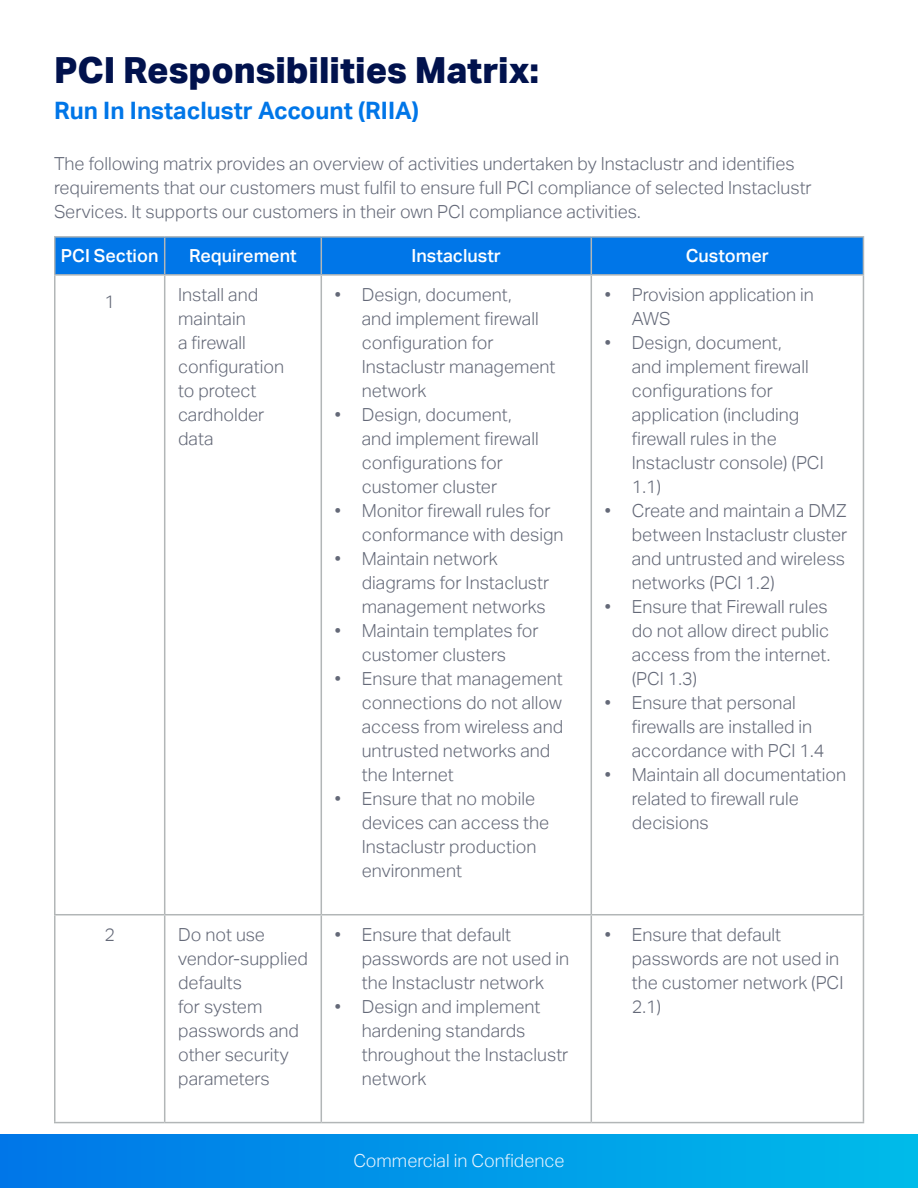
<style>
.page{position:relative;width:918px;height:1188px;background:#fff}
.page>*{position:absolute;margin:0;border:0;box-sizing:border-box;transform-origin:0 0}
.t1{font:800 36px "Aktiv Grotesk";color:#01124d}
.t2{font:700 24px "Aktiv Grotesk";color:#0076e8}
.t3{font:300 18px/24px "Aktiv Grotesk";color:#646978}
.t4{font:500 18px "Aktiv Grotesk";color:#fff}
.t5{font:300 18px "Aktiv Grotesk";color:#e7f3ff}
</style>
<div class="page">
<div style="left:0;top:1134px;width:918px;height:54px;background:linear-gradient(to right,#0076e8,#00bbe9)"></div>
<div style="left:56px;top:238px;width:807px;height:36px;background:#0076e8"></div>
<hr style="left:54px;top:276px;width:2px;height:638px;background:#b2b6b7">
<hr style="left:164px;top:276px;width:1px;height:638px;background:#b2b6b7">
<hr style="left:321px;top:276px;width:1px;height:638px;background:#b2b6b7">
<hr style="left:591px;top:276px;width:1px;height:638px;background:#b2b6b7">
<hr style="left:863px;top:276px;width:1px;height:638px;background:#b2b6b7">
<hr style="left:54px;top:914px;width:111px;height:1px;background:#b2b6b7">
<hr style="left:54px;top:915px;width:2px;height:207px;background:#b2b6b7">
<hr style="left:165px;top:914px;width:156px;height:1px;background:#b2b6b7">
<hr style="left:164px;top:915px;width:1px;height:207px;background:#b2b6b7">
<hr style="left:321px;top:914px;width:270px;height:1px;background:#b2b6b7">
<hr style="left:321px;top:915px;width:1px;height:207px;background:#b2b6b7">
<hr style="left:591px;top:914px;width:273px;height:1px;background:#b2b6b7">
<hr style="left:591px;top:915px;width:1px;height:207px;background:#b2b6b7">
<hr style="left:863px;top:915px;width:1px;height:207px;background:#b2b6b7">
<hr style="left:54px;top:1122px;width:111px;height:1px;background:#b2b6b7">
<hr style="left:165px;top:1122px;width:156px;height:1px;background:#b2b6b7">
<hr style="left:321px;top:1122px;width:270px;height:1px;background:#b2b6b7">
<hr style="left:591px;top:1122px;width:273px;height:1px;background:#b2b6b7">
<hr style="left:54px;top:236px;width:111px;height:2px;background:#b2b6b7">
<hr style="left:54px;top:238px;width:2px;height:36px;background:#b2b6b7">
<hr style="left:165px;top:236px;width:156px;height:2px;background:#b2b6b7">
<hr style="left:164px;top:238px;width:1px;height:36px;background:#b2b6b7">
<hr style="left:321px;top:236px;width:270px;height:2px;background:#b2b6b7">
<hr style="left:321px;top:238px;width:1px;height:36px;background:#b2b6b7">
<hr style="left:591px;top:236px;width:273px;height:2px;background:#b2b6b7">
<hr style="left:591px;top:238px;width:1px;height:36px;background:#b2b6b7">
<hr style="left:863px;top:238px;width:1px;height:36px;background:#b2b6b7">
<hr style="left:54px;top:274px;width:111px;height:2px;background:#b2b6b7">
<hr style="left:165px;top:274px;width:156px;height:2px;background:#b2b6b7">
<hr style="left:321px;top:274px;width:270px;height:2px;background:#b2b6b7">
<hr style="left:591px;top:274px;width:273px;height:2px;background:#b2b6b7">
<p class="t1" style="left:54px;top:47px;width:487px">PCI Responsibilities Matrix:</p>
<p class="t2" style="left:54px;top:97px;width:367px">Run In Instaclustr Account (RIIA)</p>
<p class="t3" style="left:54px;top:152px;width:759px">The following matrix provides an overview of activities undertaken by Instaclustr and identifies requirements that our customers must fulfil to ensure full PCI compliance of selected Instaclustr<br>Services. It supports our customers in their own PCI compliance activities.</p>
<p class="t4" style="left:61px;top:246px;width:99px">PCI Section</p>
<p class="t4" style="left:189px;top:246px;width:109px">Requirement</p>
<p class="t4" style="left:412px;top:246px;width:91px">Instaclustr</p>
<p class="t4" style="left:686px;top:246px;width:85px">Customer</p>
<p class="t3" style="left:104px;top:290px;width:12px">1</p>
<p class="t3" style="left:178px;top:283px;width:107px">Install and maintain<br>a firewall configuration to protect cardholder data</p>
<p class="t3" style="left:362px;top:283px;width:195px;text-indent:-27px">• Design, document,<br>and implement firewall configuration for<br>Instaclustr management network</p>
<p class="t3" style="left:632px;top:283px;width:184px;text-indent:-27px">• Provision application in<br>AWS</p>
<p class="t3" style="left:632px;top:331px;width:193px;text-indent:-27px">• Design, document,<br>and implement firewall configurations for application (including firewall rules in the<br>Instaclustr console) (PCI<br>1.1)</p>
<p class="t3" style="left:632px;top:499px;width:217px;text-indent:-27px">• Create and maintain a DMZ between Instaclustr cluster and untrusted and wireless networks (PCI 1.2)</p>
<p class="t3" style="left:632px;top:595px;width:200px;text-indent:-27px">• Ensure that Firewall rules do not allow direct public access from the internet. (PCI 1.3)</p>
<p class="t3" style="left:632px;top:691px;width:194px;text-indent:-27px">• Ensure that personal firewalls are installed in accordance with PCI 1.4</p>
<p class="t3" style="left:632px;top:763px;width:216px;text-indent:-27px">• Maintain all documentation related to firewall rule decisions</p>
<p class="t3" style="left:362px;top:403px;width:178px;text-indent:-27px">• Design, document, and implement firewall configurations for customer cluster</p>
<p class="t3" style="left:362px;top:499px;width:203px;text-indent:-27px">• Monitor firewall rules for conformance with design</p>
<p class="t3" style="left:362px;top:547px;width:189px;text-indent:-27px">• Maintain network diagrams for Instaclustr management networks</p>
<p class="t3" style="left:335px;top:619px;width:205px;text-align:center">• Maintain templates for customer clusters</p>
<p class="t3" style="left:362px;top:667px;width:203px;text-indent:-27px">• Ensure that management connections do not allow access from wireless and untrusted networks and the Internet</p>
<p class="t3" style="left:362px;top:787px;width:189px;text-indent:-27px">• Ensure that no mobile devices can access the<br>Instaclustr production environment</p>
<p class="t3" style="left:104px;top:923px;width:12px">2</p>
<p class="t3" style="left:178px;top:923px;width:131px">Do not use vendor-supplied defaults<br>for system passwords and other security parameters</p>
<p class="t3" style="left:362px;top:923px;width:209px;text-indent:-27px">• Ensure that default passwords are not used in the Instaclustr network</p>
<p class="t3" style="left:362px;top:995px;width:208px;text-indent:-27px">• Design and implement hardening standards throughout the Instaclustr network</p>
<p class="t5" style="left:353px;top:1150px;width:213px">Commercial in Confidence</p>
<p class="t3" style="left:632px;top:923px;width:213px;text-indent:-27px">• Ensure that default passwords are not used in the customer network (PCI<br>2.1)</p>
</div>
